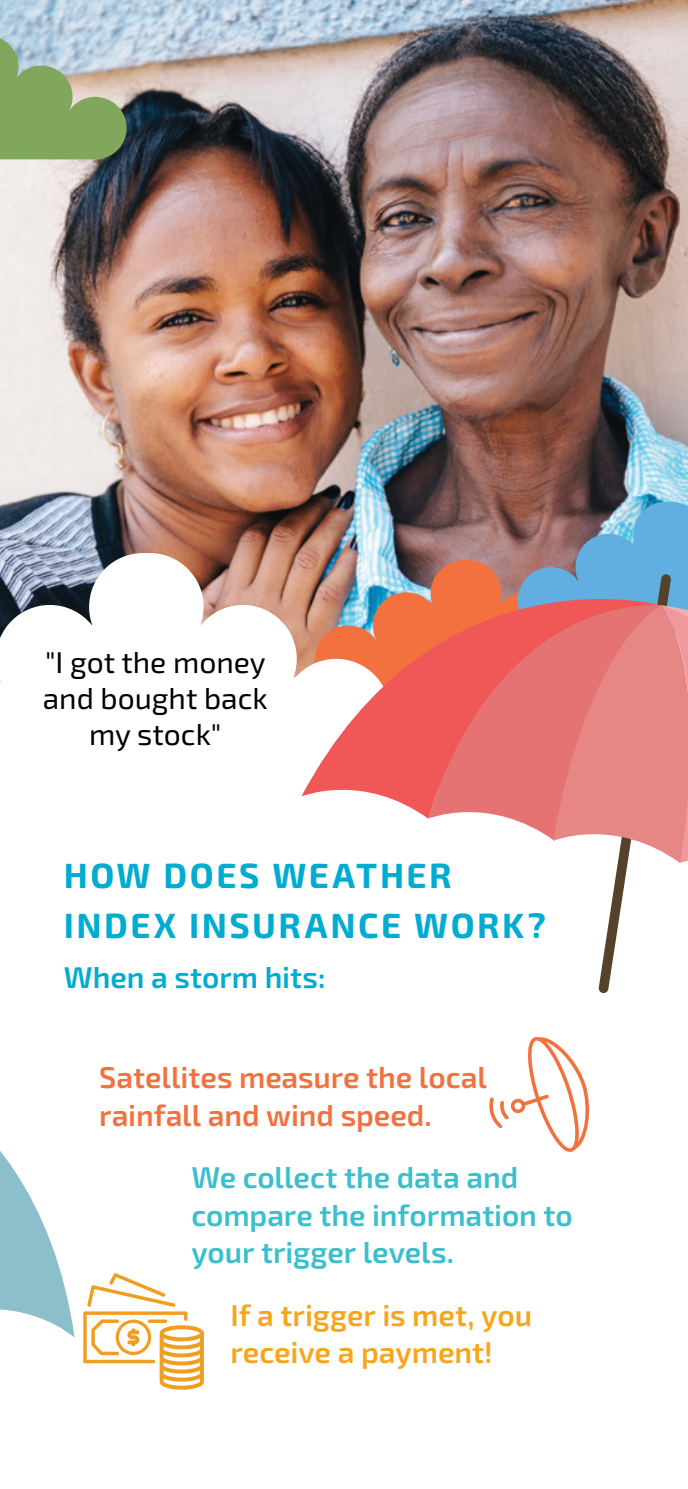
<style>
.page{position:relative;width:688px;height:1489px;background:#fff}
.page>*{position:absolute;margin:0;border:0;box-sizing:border-box;transform-origin:0 0}
.t1{font:700 35px/50px "Exo 2";letter-spacing:.07em;color:#00acd0}
.t2{font:600 30px/37.5px "Exo 2";color:#3bbfcc}
.t3{font:600 30px/37.5px "Exo 2";color:#f3703f}
.t4{font:600 30px/37.5px "Exo 2";color:#f7a61c}
.t5{font:30px/36px "Exo 2";color:#000;text-align:center}
.t6{font:600 30px "Exo 2";color:#00acd0}
</style>
<div class="page">
<img style="left:0;top:0;width:687px;height:553px">
<svg style="left:0;top:35px;width:127px;height:124px;background:#97b285"></svg>
<svg style="left:0;top:553px;width:301px;height:130px"></svg>
<svg style="left:301px;top:545px;width:14px;height:252px"></svg>
<svg style="left:315px;top:501px;width:372px;height:492px"></svg>
<svg style="left:0;top:1151px;width:75px;height:186px"></svg>
<svg style="left:489px;top:1037px;width:101px;height:115px"></svg>
<svg style="left:83px;top:1273px;width:121px;height:116px"></svg>
<p class="t5" style="left:43px;top:645px;width:226px">"I got the money and bought back my stock"</p>
<p class="t1" style="left:64px;top:851px;width:483px">HOW DOES WEATHER<br>INDEX INSURANCE WORK?</p>
<p class="t6" style="left:64px;top:959px;width:263px">When a storm hits:</p>
<p class="t3" style="left:99px;top:1059px;width:389px">Satellites measure the local rainfall and wind speed.</p>
<p class="t2" style="left:191px;top:1159px;width:383px">We collect the data and compare the information to your trigger levels.</p>
<p class="t4" style="left:230px;top:1296px;width:303px">If a trigger is met, you receive a payment!</p>
</div>
